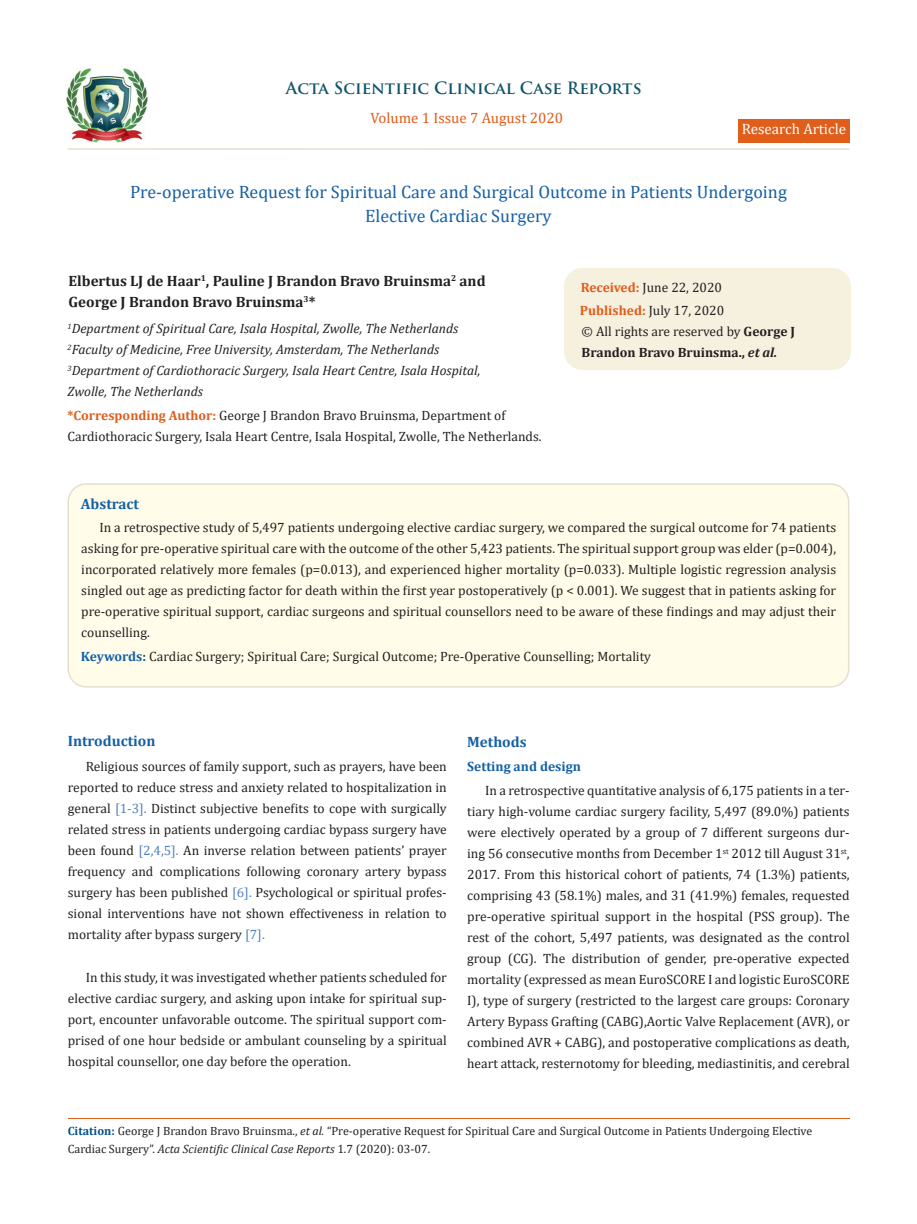
<style>
.page{position:relative;width:917px;height:1224px;background:#fff}
.page>*{position:absolute;margin:0;border:0;box-sizing:border-box;transform-origin:0 0}
.t1{font:18px/24px "Cambria";color:#1560a6;text-align:center}
.t2{font:700 16.5px "Trajan Pro";color:#0e546a}
.t3{font:700 15px/21px "Cambria";color:#231f20}
.t4{font:700 15px "Cambria";color:#1560a6}
.t5{font:15px "Cambria";color:#e05d1a}
.t6{font:15px "Cambria";color:#fff}
.t7{font:13.5px/21px "Cambria";color:#231f20;text-align:justify}
.t8{font:italic 13.5px/21px "Cambria";color:#231f20}
.t9{font:700 13.5px/21px "Cambria";color:#231f20}
.t10{font:700 13.5px "Cambria";color:#1560a6}
.t11{font:12px/18px "Cambria";color:#231f20}
.s1{font-weight:700;color:#e05d1a}
.s2{font-weight:400}
.s3{font-style:italic}
.s4{font-weight:700;color:#1560a6}
.s5{font-weight:700;color:#0e546a}
.s6{color:#4f81bd}
.s7{font-weight:700;color:#035089}
</style>
<div class="page">
<img style="left:67px;top:68px;width:80px;height:74px">
<div style="left:738px;top:119px;width:111px;height:23px;background:#e05d1a"></div>
<div style="left:564px;top:269px;width:286px;height:100px;background:#f6f0df;border-radius:18px"></div>
<div style="left:564px;top:268px;width:286px;height:102px;border:2px solid #f6f0df;border-radius:18px"></div>
<div style="left:68px;top:484px;width:780px;height:203px;background:#fffde9;border-radius:18px"></div>
<div style="left:67px;top:483px;width:782px;height:205px;border:2px solid #e5dfce;border-radius:18px"></div>
<hr style="left:68px;top:1118px;width:781px;height:1px;background:#e05d1a">
<hr style="left:67px;top:148px;width:782px;height:2px;background:#e5dfce">
<p class="t2" style="left:286px;top:77px;width:357px">Acta Scientific Clinical Case Reports</p>
<p class="t5" style="left:370px;top:109px;width:194px">Volume 1 Issue 7 August 2020</p>
<p class="t6" style="left:741px;top:120px;width:106px">Research Article</p>
<p class="t1" style="left:130px;top:180px;width:658px">Pre-operative Request for Spiritual Care and Surgical Outcome in Patients Undergoing<br>Elective Cardiac Surgery</p>
<p class="t3" style="left:68px;top:270px;width:418px">Elbertus LJ de Haar<sup>1</sup>, Pauline J Brandon Bravo Bruinsma<sup>2</sup> and<br>George J Brandon Bravo Bruinsma<sup>3</sup>*</p>
<p class="t8" style="left:67px;top:317px;width:392px"><sup>1</sup>Department of Spiritual Care, Isala Hospital, Zwolle, The Netherlands</p>
<p class="t8" style="left:67px;top:338px;width:373px"><sup>2</sup>Faculty of Medicine, Free University, Amsterdam, The Netherlands</p>
<p class="t8" style="left:67px;top:359px;width:414px"><sup>3</sup>Department of Cardiothoracic Surgery, Isala Heart Centre, Isala Hospital,<br>Zwolle, The Netherlands</p>
<p class="t7" style="left:67px;top:405px;width:475px"><span class="s1">*Corresponding Author:</span> George J Brandon Bravo Bruinsma, Department of<br>Cardiothoracic Surgery, Isala Heart Centre, Isala Hospital, Zwolle, The Netherlands.</p>
<p class="t4" style="left:81px;top:494px;width:60px">Abstract</p>
<p class="t7" style="left:580px;top:277px;width:143px"><span class="s1">Received:</span> June 22, 2020</p>
<p class="t7" style="left:580px;top:300px;width:146px"><span class="s1">Published:</span> July 17, 2020</p>
<p class="t9" style="left:581px;top:321px;width:215px"><span class="s2">© All rights are reserved by</span> George J<br>Brandon Bravo Bruinsma., <span class="s3">et al.</span></p>
<p class="t7" style="left:81px;top:517px;width:756px;text-indent:18px">In a retrospective study of 5,497 patients undergoing elective cardiac surgery, we compared the surgical outcome for 74 patients asking for pre-operative spiritual care with the outcome of the other 5,423 patients. The spiritual support group was elder (p=0.004), incorporated relatively more females (p=0.013), and experienced higher mortality (p=0.033). Multiple logistic regression analysis singled out age as predicting factor for death within the first year postoperatively (p &lt; 0.001). We suggest that in patients asking for pre-operative spiritual support, cardiac surgeons and spiritual counsellors need to be aware of these findings and may adjust their counselling.</p>
<p class="t7" style="left:81px;top:646px;width:571px"><span class="s4">Keywords</span><span class="s5">:</span> Cardiac Surgery; Spiritual Care; Surgical Outcome; Pre-Operative Counselling; Mortality</p>
<p class="t4" style="left:68px;top:731px;width:89px">Introduction</p>
<p class="t7" style="left:68px;top:756px;width:380px;text-indent:18px">Religious sources of family support, such as prayers, have been reported to reduce stress and anxiety related to hospitalization in general <span class="s6">[1-3].</span> Distinct subjective benefits to cope with surgically related stress in patients undergoing cardiac bypass surgery have been found <span class="s6">[2,4,5].</span> An inverse relation between patients’ prayer frequency and complications following coronary artery bypass surgery has been published <span class="s6">[6].</span> Psychological or spiritual profes&shy;sional interventions have not shown effectiveness in relation to mortality after bypass surgery <span class="s6">[7].</span></p>
<p class="t7" style="left:68px;top:967px;width:380px;text-indent:18px">In this study, it was investigated whether patients scheduled for elective cardiac surgery, and asking upon intake for spiritual sup&shy;port, encounter unfavorable outcome. The spiritual support com&shy;prised of one hour bedside or ambulant counseling by a spiritual hospital counsellor, one day before the operation.</p>
<p class="t4" style="left:467px;top:732px;width:61px">Methods</p>
<p class="t10" style="left:467px;top:757px;width:115px">Setting and design</p>
<p class="t7" style="left:467px;top:780px;width:384px;text-indent:18px">In a retrospective quantitative analysis of 6,175 patients in a ter&shy;tiary high-volume cardiac surgery facility, 5,497 (89.0%) patients were electively operated by a group of 7 different surgeons dur&shy;ing 56 consecutive months from December 1<sup>st</sup> 2012 till August 31<sup>st</sup>, 2017. From this historical cohort of patients, 74 (1.3%) patients, comprising 43 (58.1%) males, and 31 (41.9%) females, requested pre-operative spiritual support in the hospital (PSS group). The rest of the cohort, 5,497 patients, was designated as the control group (CG). The distribution of gender, pre-operative expected mortality (expressed as mean EuroSCORE I and logistic EuroSCORE I), type of surgery (restricted to the largest care groups: Coronary Artery Bypass Grafting (CABG),Aortic Valve Replacement (AVR), or combined AVR + CABG), and postoperative complications as death, heart attack, resternotomy for bleeding, mediastinitis, and cerebral</p>
<p class="t11" style="left:68px;top:1122px;width:746px"><span class="s7">Citation:</span> George J Brandon Bravo Bruinsma., <span class="s3">et al.</span> “Pre-operative Request for Spiritual Care and Surgical Outcome in Patients Undergoing Elective<br>Cardiac Surgery”. <span class="s3">Acta Scientific Clinical Case Reports</span> 1.7 (2020): 03-07.</p>
</div>
